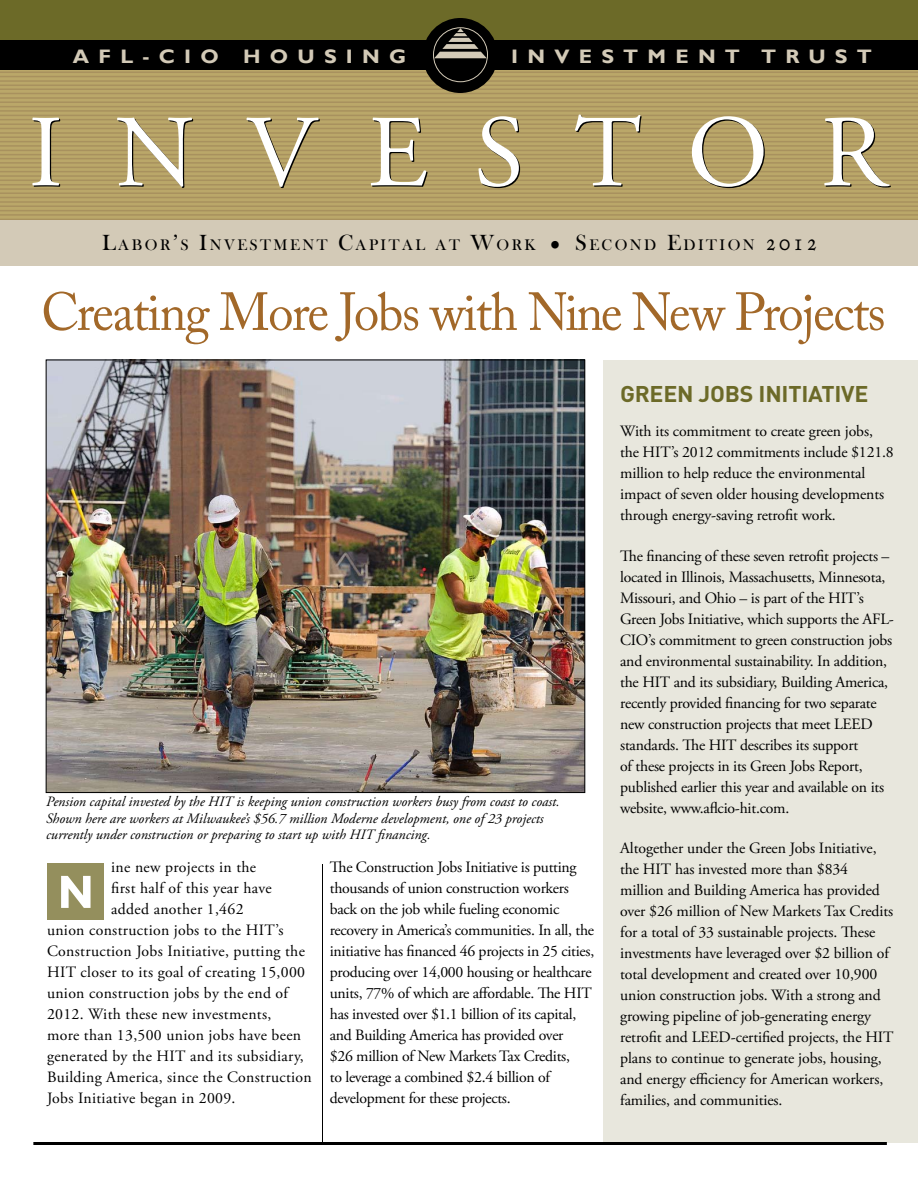
<style>
.page{position:relative;width:918px;height:1188px;background:#fff}
.page>*{position:absolute;margin:0;border:0;box-sizing:border-box;transform-origin:0 0}
.t1{font:102px "Adobe Garamond Pro";letter-spacing:.51em;color:#000}
.t2{font:53.1px "Adobe Caslon Pro";letter-spacing:-.03em;color:#a26829;scale:.96 1}
.t3{font:700 45px "DIN Pro";color:#fff;scale:1.2 1}
.t4{font:700 22.5px "DIN Pro";letter-spacing:-.01em;color:#6c6a28}
.t5{font:700 19.5px "Gill Sans";letter-spacing:.44em;color:#d3cab7;scale:1.08 1}
.t6{font:15.75px/21px "Adobe Garamond Pro";letter-spacing:-.01em;color:#000}
.t7{font:15.75px "Adobe Garamond Pro";letter-spacing:.02em;color:#000}
.t8{font:15.75px "Bask Old Face";letter-spacing:.155em;color:#000}
.t9{font:italic 14.25px/16.5px "Adobe Garamond Pro";color:#000}
.s1{font-size:22.5px}
.s2{font-size:27px}
.s3{font-family:"Adobe Caslon Pro";font-size:24.9px}
</style>
<div class="page">
<div style="left:603px;top:360px;width:315px;height:782px;background:#e8e7dd"></div>
<div style="left:0;top:0;width:918px;height:42px;background:#6c6a28"></div>
<div style="left:0;top:40px;width:918px;height:30px;background:#000"></div>
<div style="left:0;top:220px;width:918px;height:46px;background:#d3cab7"></div>
<div style="left:423px;top:18px;width:75px;height:75px;background:#000;border-radius:50%"></div>
<svg style="left:434px;top:28px;width:53px;height:30px"></svg>
<div style="left:47px;top:863px;width:57px;height:56px;background:#948f5d"></div>
<hr style="left:33px;top:1142px;width:854px;height:3px;background:#000">
<svg style="left:0;top:72px;width:918px;height:148px;background:#b29d64"></svg>
<hr style="left:322px;top:864px;width:1px;height:279px;background:#000">
<img style="left:48px;top:362px;width:535px;height:429px">
<p class="t5" style="left:73px;top:44px;width:310px">AFL-CIO HOUSING</p>
<p class="t5" style="left:511px;top:44px;width:335px">INVESTMENT TRUST</p>
<h1 class="t1" style="left:30px;top:93px;width:859px">INVESTOR</h1>
<p class="t8" style="left:102px;top:236px;width:717px"><span class="s1">L</span>ABOR<span class="s1">’</span>S <span class="s1">I</span>NVESTMENT <span class="s1">C</span>APITAL AT <span class="s1">W</span>ORK <span class="s2">•</span> <span class="s1">S</span> ECOND <span class="s1">E</span>DITION <span class="s3">2012</span></p>
<h2 class="t2" style="left:41px;top:280px;width:881px">Creating More Jobs with Nine New Projects</h2>
<p class="t9" style="left:46px;top:794px;width:515px">Pension capital invested by the HIT is keeping union construction workers busy from coast to coast.<br>Shown here are workers at Milwaukee’s $56.7 million Moderne development, one of 23 projects currently under construction or preparing to start up with HIT financing.</p>
<p class="t7" style="left:111px;top:858px;width:146px">ine new projects in the</p>
<p class="t7" style="left:111px;top:879px;width:162px">first half of this year have</p>
<p class="t7" style="left:111px;top:900px;width:134px">added another 1,462</p>
<p class="t7" style="left:47px;top:921px;width:238px">union construction jobs to the HIT’s</p>
<p class="t7" style="left:47px;top:942px;width:259px">Construction Jobs Initiative, putting the</p>
<p class="t7" style="left:47px;top:963px;width:260px">HIT closer to its goal of creating 15,000</p>
<p class="t7" style="left:47px;top:984px;width:243px">union construction jobs by the end of</p>
<p class="t7" style="left:47px;top:1005px;width:226px">2012. With these new investments,</p>
<p class="t7" style="left:47px;top:1026px;width:256px">more than 13,500 union jobs have been</p>
<p class="t7" style="left:47px;top:1047px;width:258px">generated by the HIT and its subsidiary,</p>
<p class="t7" style="left:47px;top:1068px;width:266px">Building America, since the Construction</p>
<p class="t7" style="left:47px;top:1089px;width:190px">Jobs Initiative began in 2009.</p>
<h3 class="t3" style="left:57px;top:861px;width:33px">N</h3>
<p class="t6" style="left:330px;top:857px;width:266px">The Construction Jobs Initiative is putting thousands of union construction workers back on the job while fueling economic recovery in America’s communities. In all, the initiative has financed 46 projects in 25 cities, producing over 14,000 housing or healthcare units, 77% of which are affordable. The HIT has invested over $1.1 billion of its capital, and Building America has provided over<br>$26 million of New Markets Tax Credits,<br>to leverage a combined $2.4 billion of development for these projects.</p>
<h3 class="t4" style="left:620px;top:378px;width:250px">GREEN JOBS INITIATIVE</h3>
<p class="t6" style="left:620px;top:421px;width:275px">With its commitment to create green jobs, the HIT’s 2012 commitments include $121.8 million to help reduce the environmental impact of seven older housing developments through energy-saving retrofit work.</p>
<p class="t6" style="left:620px;top:546px;width:275px">The financing of these seven retrofit projects – located in Illinois, Massachusetts, Minnesota, Missouri, and Ohio – is part of the HIT’s Green Jobs Initiative, which supports the AFL-CIO’s commitment to green construction jobs and environmental sustainability. In addition, the HIT and its subsidiary, Building America, recently provided financing for two separate new construction projects that meet LEED standards. The HIT describes its support<br>of these projects in its Green Jobs Report, published earlier this year and available on its website, www.aflcio-hit.com.</p>
<p class="t6" style="left:620px;top:838px;width:275px">Altogether under the Green Jobs Initiative, the HIT has invested more than $834 million and Building America has provided over $26 million of New Markets Tax Credits for a total of 33 sustainable projects. These investments have leveraged over $2 billion of total development and created over 10,900 union construction jobs. With a strong and growing pipeline of job-generating energy retrofit and LEED-certified projects, the HIT plans to continue to generate jobs, housing, and energy efficiency for American workers, families, and communities.</p>
</div>
